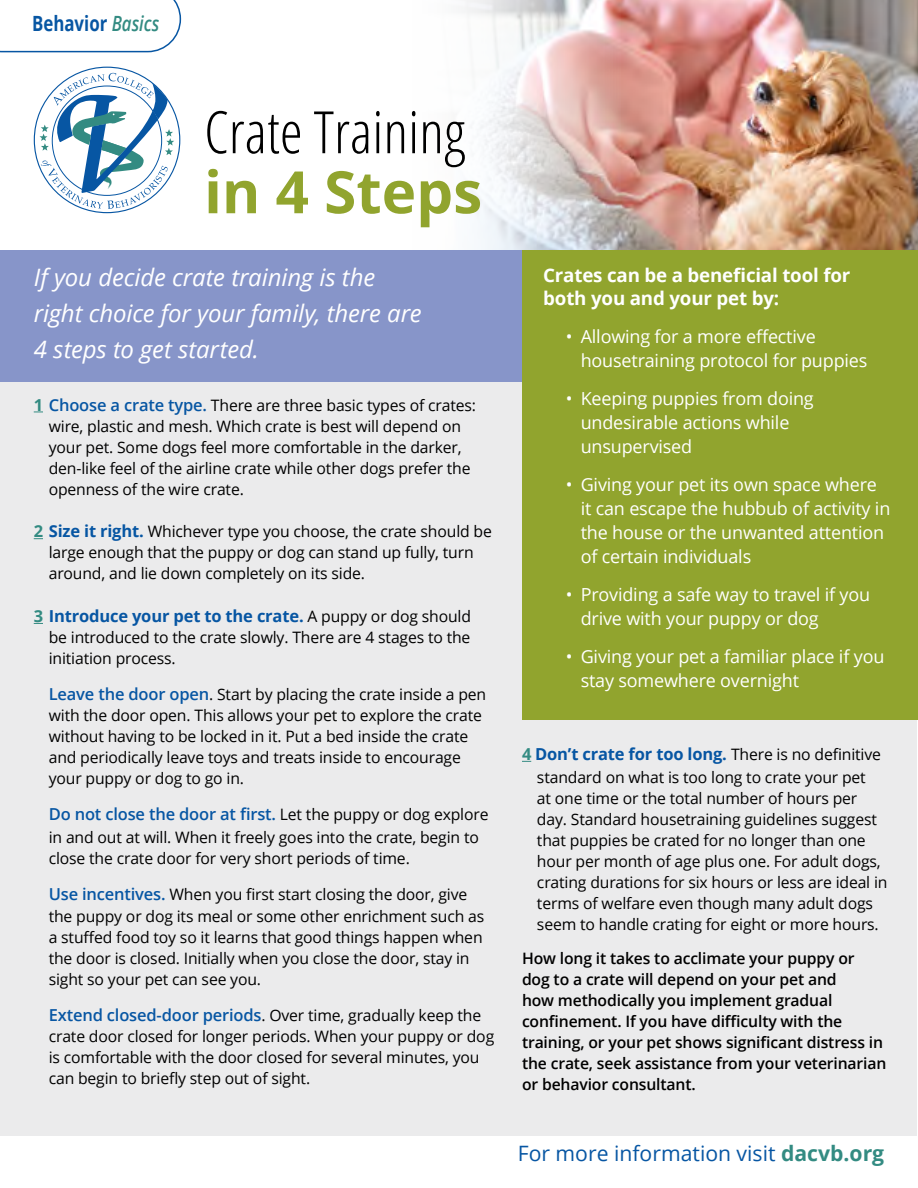
<style>
.page{position:relative;width:918px;height:1188px;background:#fff}
.page>*{position:absolute;margin:0;border:0;box-sizing:border-box;transform-origin:0 0}
.t1{font:300 condensed 58.5px "Open Sans";color:#000}
.t2{font:700 58.5px "Open Sans";color:#91a42e}
.t3{font:italic 24px/36px "Open Sans";letter-spacing:-.005em;color:#fff}
.t4{font:21.15px "Open Sans";color:#0756a3}
.t5{font:700 21px "Open Sans";color:#0756a3;scale:.8 1}
.t6{font:700 18.75px/22.5px "Open Sans";letter-spacing:-.01em;color:#fff}
.t7{font:18px/24px "Open Sans";letter-spacing:-.01em;color:#fff}
.t8{font:700 16.5px "Open Sans";letter-spacing:-.01em;color:#0756a3}
.t9{font:600 16.5px "Open Sans";letter-spacing:-.01em;color:#0756a3}
.t10{font:15.75px/21px "Open Sans";letter-spacing:-.01em;color:#000}
.t11{font:600 15.75px/21px "Open Sans";letter-spacing:-.01em;color:#000}
.s1{font-weight:600;font-style:italic;color:#338b82}
.s2{font-weight:700;font-size:16.5px;color:#338b82}
.s3{font-weight:600;font-size:16.5px;color:#0756a3}
.s4{font-weight:700;font-size:16.5px;color:#0756a3}
.s5{color:#338b82}
.s6{font-weight:400;font-size:15.75px;color:#000}
.s7{font-weight:700;color:#338b82}
</style>
<div class="page">
<img style="left:621px;top:0;width:297px;height:250px">
<div style="left:1px;top:305px;width:916px;height:831px;background:#ebebec"></div>
<svg style="left:464px;top:0;width:157px;height:250px"></svg>
<svg style="left:34px;top:67px;width:146px;height:146px"></svg>
<div style="left:0;top:250px;width:918px;height:132px;background:#8795c9"></div>
<div style="left:522px;top:250px;width:396px;height:470px;background:#91a42e"></div>
<svg style="left:0;top:0;width:181px;height:52px"></svg>
<h3 class="t5" style="left:32px;top:9px;width:160px">Behavior <span class="s1">Basics</span></h3>
<h1 class="t1" style="left:204px;top:92px;width:263px">Crate Training</h1>
<h1 class="t2" style="left:204px;top:151px;width:280px">in 4 Steps</h1>
<h2 class="t3" style="left:34px;top:259px;width:390px">If you decide crate training is the right choice for your family, there are<br>4 steps to get started.</h2>
<p class="t6" style="left:543px;top:263px;width:309px">Crates can be a beneficial tool for both you and your pet by:</p>
<p class="t7" style="left:581px;top:324px;width:288px;text-indent:-15px">• Allowing for a more effective housetraining protocol for puppies</p>
<p class="t7" style="left:581px;top:386px;width:235px;text-indent:-15px">• Keeping puppies from doing undesirable actions while unsupervised</p>
<p class="t7" style="left:581px;top:472px;width:311px;text-indent:-15px">• Giving your pet its own space where it can escape the hubbub of activity in the house or the unwanted attention of certain individuals</p>
<p class="t7" style="left:581px;top:582px;width:291px;text-indent:-15px">• Providing a safe way to travel if you drive with your puppy or dog</p>
<p class="t7" style="left:581px;top:644px;width:305px;text-indent:-15px">• Giving your pet a familiar place if you stay somewhere overnight</p>
<p class="t10" style="left:49px;top:394px;width:429px;text-indent:-15px"><span class="s2">1</span> <span class="s3">Choose a crate type.</span> There are three basic types of crates: wire, plastic and mesh. Which crate is best will depend on your pet. Some dogs feel more comfortable in the darker, den-like feel of the airline crate while other dogs prefer the openness of the wire crate.</p>
<p class="t10" style="left:49px;top:521px;width:445px;text-indent:-15px"><span class="s2">2</span> <span class="s4">Size it right.</span> Whichever type you choose, the crate should be large enough that the puppy or dog can stand up fully, turn around, and lie down completely on its side.</p>
<p class="t8" style="left:34px;top:605px;width:439px"><span class="s5">3</span> Introduce your pet to the crate. <span class="s6">A puppy or dog should</span></p>
<p class="t10" style="left:49px;top:627px;width:423px">be introduced to the crate slowly. There are 4 stages to the initiation process.</p>
<p class="t10" style="left:49px;top:684px;width:439px"><span class="s3">Leave the door open</span>. Start by placing the crate inside a pen with the door open. This allows your pet to explore the crate without having to be locked in it. Put a bed inside the crate and periodically leave toys and treats inside to encourage your puppy or dog to go in.</p>
<p class="t9" style="left:49px;top:803px;width:441px">Do not close the door at first. <span class="s6">Let the puppy or dog explore</span></p>
<p class="t10" style="left:49px;top:826px;width:432px">in and out at will. When it freely goes into the crate, begin to close the crate door for very short periods of time.</p>
<p class="t10" style="left:49px;top:882px;width:437px;line-height:22.5px"><span class="s3">Use incentives.</span> When you first start closing the door, give the puppy or dog its meal or some other enrichment such as</p>
<p class="t10" style="left:49px;top:927px;width:435px">a stuffed food toy so it learns that good things happen when the door is closed. Initially when you close the door, stay in sight so your pet can see you.</p>
<p class="t10" style="left:49px;top:1005px;width:447px"><span class="s3">Extend closed-door periods</span>. Over time, gradually keep the crate door closed for longer periods. When your puppy or dog is comfortable with the door closed for several minutes, you can begin to briefly step out of sight.</p>
<p class="t8" style="left:522px;top:742px;width:361px"><span class="s5">4</span> Don’t crate for too long. <span class="s6">There is no definitive</span></p>
<p class="t10" style="left:537px;top:766px;width:352px">standard on what is too long to crate your pet<br>at one time or the total number of hours per day. Standard housetraining guidelines suggest that puppies be crated for no longer than one hour per month of age plus one. For adult dogs, crating durations for six hours or less are ideal in terms of welfare even though many adult dogs seem to handle crating for eight or more hours.</p>
<p class="t11" style="left:522px;top:948px;width:366px">How long it takes to acclimate your puppy or dog to a crate will depend on your pet and<br>how methodically you implement gradual confinement. If you have difficulty with the training, or your pet shows significant distress in the crate, seek assistance from your veterinarian or behavior consultant.</p>
<h3 class="t4" style="left:518px;top:1139px;width:368px">For more information visit <span class="s7">dacvb.org</span></h3>
</div>
